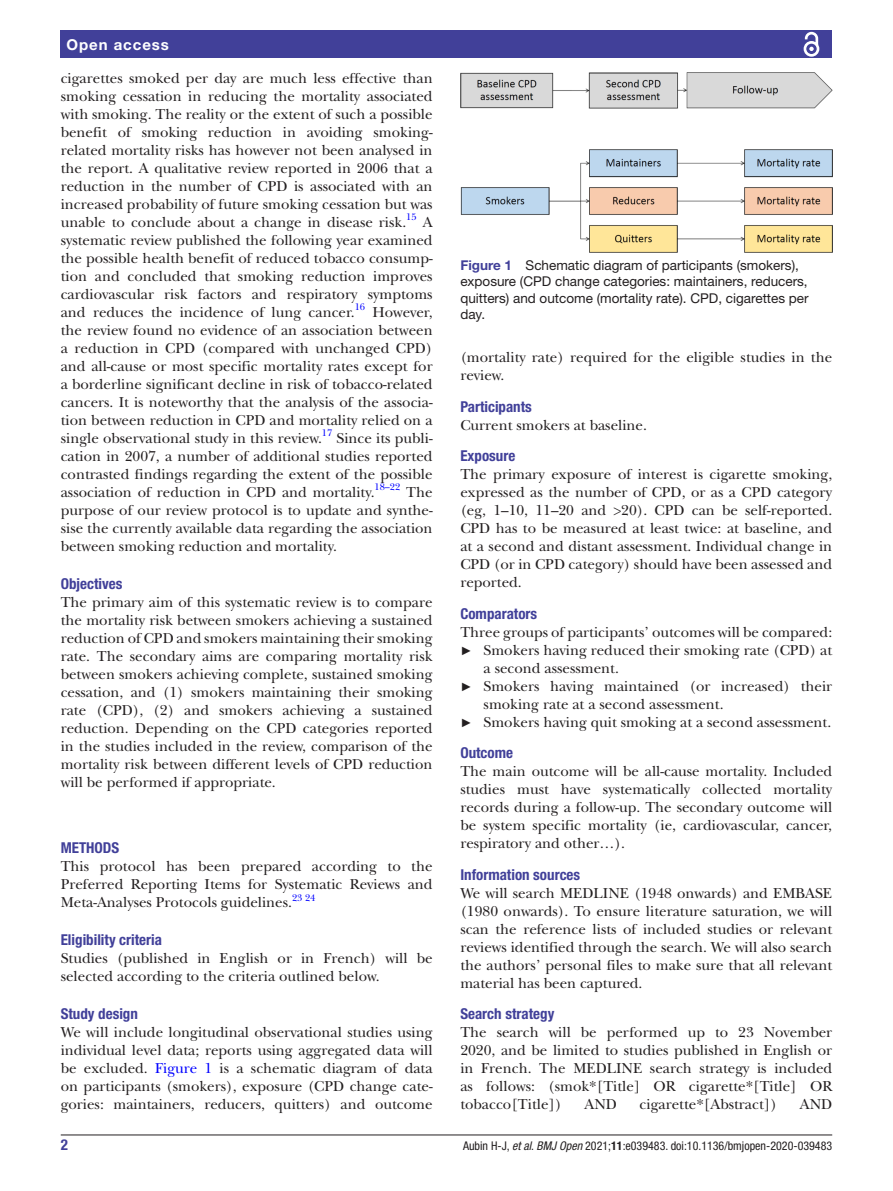
<style>
.page{position:relative;width:893px;height:1191px;background:#fff}
.page>*{position:absolute;margin:0;border:0;box-sizing:border-box;transform-origin:0 0}
.t1{font:15px/18px "New Baskerville";color:#231f20;text-align:justify}
.t2{font:700 condensed 15px "Helvetica Neue LT Std";color:#414099}
.t3{font:700 15px "Helvetica Neue LT Std";letter-spacing:.065em;color:#fff}
.t4{font:13.5px/16.2px "Helvetica Neue LT Std";color:#231f20}
.t5{font:condensed 12px "Helvetica Neue LT Std";color:#231f20}
.t6{font:9.9px "New Baskerville";color:#00f}
.s1{color:#00f}
.s2{font-weight:700;color:#414099}
.s3{font-family:"Arial";font-size:12px}
.s4{font-style:italic}
.s5{font-weight:700}
</style>
<div class="page">
<hr style="left:61px;top:1134px;width:771px;height:1px;background:#231f20">
<div style="left:61px;top:31px;width:771px;height:27px;background:#414099"></div>
<svg style="left:803px;top:31px;width:17px;height:26px"></svg>
<img style="left:460px;top:73px;width:372px;height:179px">
<p class="t3" style="left:66px;top:35px;width:104px">Open access</p>
<p class="t1" style="left:61px;top:69px;width:373px">cigarettes smoked per day are much less effective than smoking cessation in reducing the mortality associated with smoking. The reality or the extent of such a possible benefit of smoking reduction in avoiding smoking&shy;related mortality risks has however not been analysed in the report. A qualitative review reported in 2006 that a reduction in the number of CPD is associated with an increased probability of future smoking cessation but was unable to conclude about a change in disease risk.</p>
<p class="t6" style="left:406px;top:211px;width:12px">15</p>
<p class="t1" style="left:61px;top:213px;width:373px;text-indent:362px">A systematic review published the following year examined the possible health benefit of reduced tobacco consump&shy;tion and concluded that smoking reduction improves cardiovascular risk factors and respiratory symptoms and reduces the incidence of lung cancer.</p>
<p class="t6" style="left:355px;top:301px;width:12px">16</p>
<p class="t1" style="left:61px;top:303px;width:373px;text-indent:312px">However, the review found no evidence of an association between a reduction in CPD (compared with unchanged CPD) and all-cause or most specific mortality rates except for a borderline significant decline in risk of tobacco-related cancers. It is noteworthy that the analysis of the associa&shy;tion between reduction in CPD and mortality relied on a single observational study in this review.<sup>17</sup> Since its publi&shy;cation in 2007, a number of additional studies reported contrasted findings regarding the extent of the possible association of reduction in CPD and mortality.</p>
<p class="t6" style="left:375px;top:481px;width:27px">18–22</p>
<p class="t1" style="left:61px;top:483px;width:373px;text-indent:345px">The purpose of our review protocol is to update and synthe&shy;sise the currently available data regarding the association between smoking reduction and mortality.</p>
<p class="t2" style="left:61px;top:575px;width:63px">Objectives</p>
<p class="t1" style="left:61px;top:593px;width:373px">The primary aim of this systematic review is to compare the mortality risk between smokers achieving a sustained reduction of CPD and smokers maintaining their smoking rate. The secondary aims are comparing mortality risk between smokers achieving complete, sustained smoking cessation, and (1) smokers maintaining their smoking rate (CPD), (2) and smokers achieving a sustained reduction. Depending on the CPD categories reported in the studies included in the review, comparison of the mortality risk between different levels of CPD reduction will be performed if appropriate.</p>
<p class="t2" style="left:61px;top:839px;width:60px">METHODS</p>
<p class="t1" style="left:61px;top:857px;width:373px">This protocol has been prepared according to the Preferred Reporting Items for Systematic Reviews and Meta-Analyses Protocols guidelines.</p>
<p class="t6" style="left:292px;top:891px;width:25px">23 24</p>
<p class="t2" style="left:61px;top:931px;width:103px">Eligibility criteria</p>
<p class="t1" style="left:61px;top:949px;width:373px">Studies (published in English or in French) will be selected according to the criteria outlined below.</p>
<p class="t2" style="left:61px;top:1005px;width:79px">Study design</p>
<p class="t1" style="left:61px;top:1023px;width:373px">We will include longitudinal observational studies using individual level data; reports using aggregated data will be excluded. <span class="s1">Figure 1</span> is a schematic diagram of data on participants (smokers), exposure (CPD change cate&shy;gories: maintainers, reducers, quitters) and outcome</p>
<p class="t4" style="left:460px;top:257px;width:350px"><span class="s2">Figure 1</span> Schematic diagram of participants (smokers), exposure (CPD change categories: maintainers, reducers, quitters) and outcome (mortality rate). CPD, cigarettes per day.</p>
<p class="t1" style="left:460px;top:348px;width:373px">(mortality rate) required for the eligible studies in the review.</p>
<p class="t2" style="left:460px;top:397px;width:73px">Participants</p>
<p class="t1" style="left:460px;top:416px;width:188px">Current smokers at baseline.</p>
<p class="t2" style="left:460px;top:447px;width:56px">Exposure</p>
<p class="t1" style="left:460px;top:465px;width:373px">The primary exposure of interest is cigarette smoking, expressed as the number of CPD, or as a CPD category (eg, 1–10, 11–20 and &gt;20). CPD can be self-reported.<br>CPD has to be measured at least twice: at baseline, and at a second and distant assessment. Individual change in CPD (or in CPD category) should have been assessed and reported.</p>
<p class="t2" style="left:460px;top:604px;width:78px">Comparators</p>
<p class="t1" style="left:460px;top:623px;width:373px">Three groups of participants’ outcomes will be compared:</p>
<p class="t1" style="left:460px;top:641px;width:373px"><span class="s3">►</span> Smokers having reduced their smoking rate (CPD) at</p>
<p class="t1" style="left:484px;top:659px;width:137px">a second assessment.</p>
<p class="t1" style="left:460px;top:677px;width:373px"><span class="s3">►</span> Smokers having maintained (or increased) their</p>
<p class="t1" style="left:484px;top:695px;width:241px">smoking rate at a second assessment.</p>
<p class="t1" style="left:460px;top:713px;width:372px"><span class="s3">►</span> Smokers having quit smoking at a second assessment.</p>
<p class="t2" style="left:460px;top:744px;width:54px">Outcome</p>
<p class="t1" style="left:460px;top:762px;width:373px">The main outcome will be all-cause mortality. Included studies must have systematically collected mortality records during a follow-up. The secondary outcome will be system specific mortality (ie, cardiovascular, cancer, respiratory and other…).</p>
<p class="t2" style="left:460px;top:865px;width:121px">Information sources</p>
<p class="t1" style="left:460px;top:884px;width:373px">We will search MEDLINE (1948 onwards) and EMBASE (1980 onwards). To ensure literature saturation, we will scan the reference lists of included studies or relevant reviews identified through the search. We will also search the authors’ personal files to make sure that all relevant material has been captured.</p>
<p class="t2" style="left:460px;top:1005px;width:95px">Search strategy</p>
<p class="t1" style="left:460px;top:1023px;width:373px">The search will be performed up to 23 November 2020, and be limited to studies published in English or in French. The MEDLINE search strategy is included as follows: (smok*[Title] OR cigarette*[Title] OR tobacco[Title])</p>
<p class="t1" style="left:584px;top:1095px;width:34px">AND</p>
<p class="t1" style="left:640px;top:1095px;width:139px">cigarette*[Abstract])</p>
<p class="t1" style="left:800px;top:1095px;width:34px">AND</p>
<p class="t2" style="left:61px;top:1135px;width:9px">2</p>
<p class="t5" style="left:463px;top:1138px;width:371px">Aubin H-J, <span class="s4">et al</span>. <span class="s4">BMJ Open</span> 2021;<span class="s5">11</span>:e039483. doi:10.1136/bmjopen-2020-039483</p>
</div>
